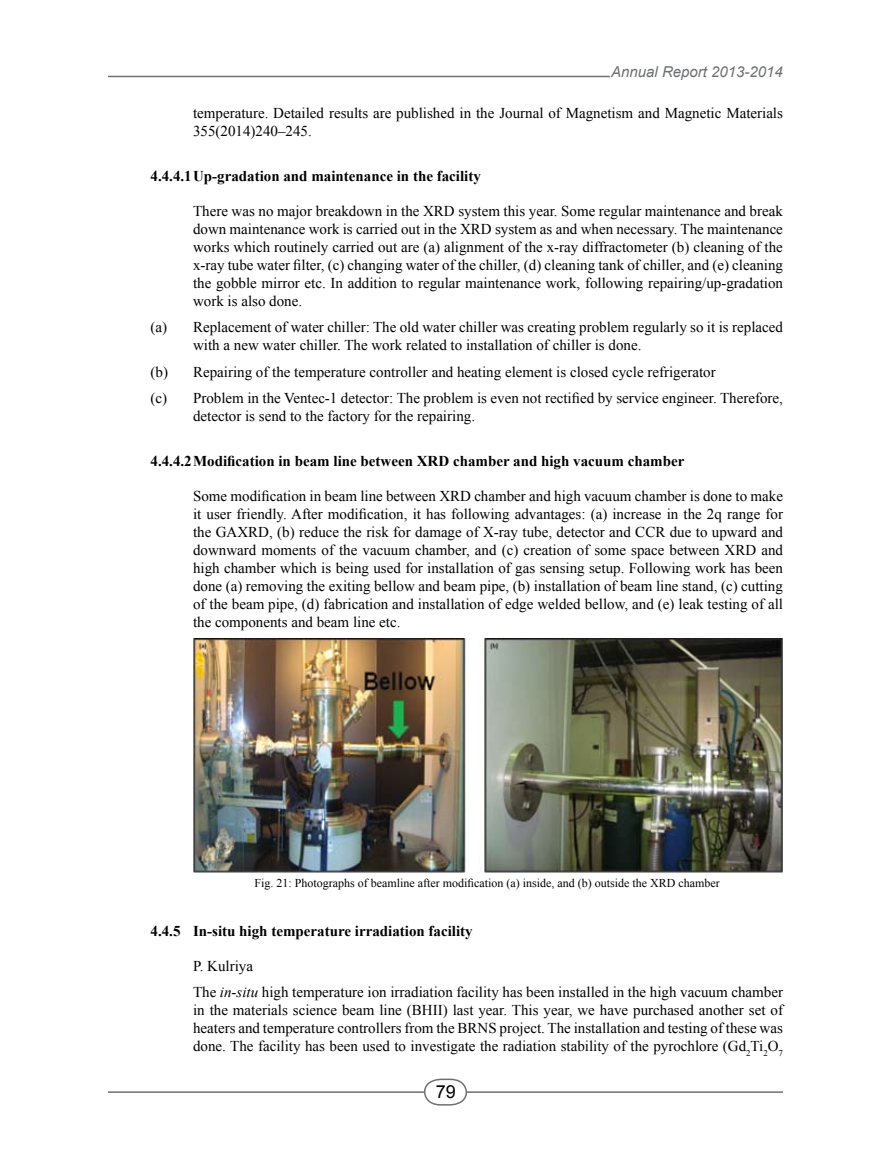
<style>
.page{position:relative;width:891px;height:1161px;background:#fff}
.page>*{position:absolute;margin:0;border:0;box-sizing:border-box;transform-origin:0 0}
.t1{font:18px "Arial";color:#000}
.t2{font:15px/18px "Times New Roman";color:#000}
.t3{font:700 15px "Times New Roman";color:#000}
.t4{font:italic 15px "Arial";color:#6d6f71}
.t5{font:12px "Times New Roman";color:#000}
.s1{font-style:italic}
</style>
<div class="page">
<hr style="left:108px;top:76px;width:502px;height:1px;background:#6d6f71">
<hr style="left:108px;top:1091px;width:675px;height:2px;background:#6d6f71">
<svg style="left:423px;top:1078px;width:45px;height:28px"></svg>
<img style="left:193px;top:638px;width:590px;height:237px">
<p class="t4" style="left:611px;top:62px;width:173px">Annual Report 2013-2014</p>
<p class="t2" style="left:193px;top:104px;width:591px">temperature. Detailed results are published in the Journal of Magnetism and Magnetic Materials<br>355(2014)240–245.</p>
<p class="t3" style="left:151px;top:166px;width:332px">4.4.4.1 Up-gradation and maintenance in the facility</p>
<p class="t2" style="left:193px;top:202px;width:592px;text-align:justify">There was no major breakdown in the XRD system this year. Some regular maintenance and break down maintenance work is carried out in the XRD system as and when necessary. The maintenance works which routinely carried out are (a) alignment of the x-ray diffractometer (b) cleaning of the x-ray tube water filter, (c) changing water of the chiller, (d) cleaning tank of chiller, and (e) cleaning the gobble mirror etc. In addition to regular maintenance work, following repairing/up-gradation work is also done.</p>
<p class="t2" style="left:193px;top:318px;width:591px;text-indent:-43px">(a) Replacement of water chiller: The old water chiller was creating problem regularly so it is replaced with a new water chiller. The work related to installation of chiller is done.</p>
<p class="t2" style="left:151px;top:358px;width:634px;line-height:26.5px">(b) Repairing of the temperature controller and heating element is closed cycle refrigerator<br>(c) Problem in the Ventec-1 detector: The problem is even not rectified by service engineer. Therefore,</p>
<p class="t2" style="left:193px;top:407px;width:284px">detector is send to the factory for the repairing.</p>
<p class="t3" style="left:151px;top:451px;width:535px">4.4.4.2 Modification in beam line between XRD chamber and high vacuum chamber</p>
<p class="t2" style="left:193px;top:487px;width:591px;text-align:justify">Some modification in beam line between XRD chamber and high vacuum chamber is done to make it user friendly. After modification, it has following advantages: (a) increase in the 2q range for the GAXRD, (b) reduce the risk for damage of X-ray tube, detector and CCR due to upward and downward moments of the vacuum chamber, and (c) creation of some space between XRD and high chamber which is being used for installation of gas sensing setup. Following work has been done (a) removing the exiting bellow and beam pipe, (b) installation of beam line stand, (c) cutting of the beam pipe, (d) fabrication and installation of edge welded bellow, and (e) leak testing of all the components and beam line etc.</p>
<p class="t5" style="left:255px;top:875px;width:467px">Fig. 21: Photographs of beamline after modification (a) inside, and (b) outside the XRD chamber</p>
<p class="t3" style="left:151px;top:920px;width:324px">4.4.5 In-situ high temperature irradiation facility</p>
<p class="t2" style="left:193px;top:952px;width:592px;line-height:26.5px">P. Kulriya<br>The <span class="s1">in-situ</span> high temperature ion irradiation facility has been installed in the high vacuum chamber</p>
<p class="t2" style="left:193px;top:1001px;width:591px;text-align:justify">in the materials science beam line (BHII) last year. This year, we have purchased another set of heaters and temperature controllers from the BRNS project. The installation and testing of these was done. The facility has been used to investigate the radiation stability of the pyrochlore (Gd<sub>2</sub>Ti<sub>2</sub>O<sub>7</sub></p>
<p class="t1" style="left:436px;top:1080px;width:22px">79</p>
</div>
